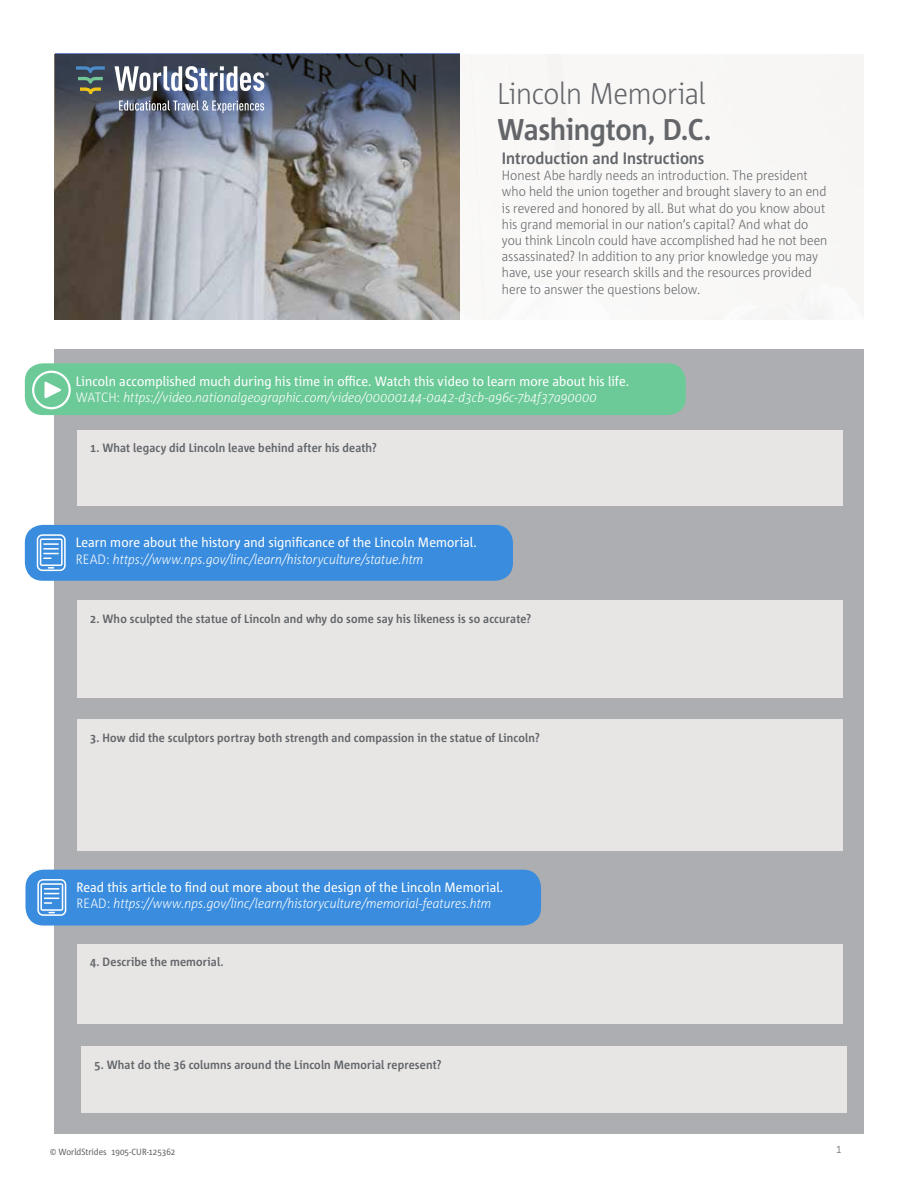
<style>
.page{position:relative;width:918px;height:1188px;background:#fff}
.page>*{position:absolute;margin:0;border:0;box-sizing:border-box;transform-origin:0 0}
.t1{font:300 30px "Corpid C1 s S Cd";letter-spacing:-.01em;color:#636569}
.t2{font:700 30px "Corpid C1 s S Cd";letter-spacing:-.01em;color:#636569}
.t3{font:700 16.5px "Corpid C1 s S Cd";color:#636569}
.t4{font:300 13.5px/16.2px "Corpid C1 s S Cd";color:#636569}
.t5{font:13.5px/16.2px "Corpid C1 s S Cd";letter-spacing:.005em;color:#fff}
.t6{font:italic 300 13.5px/16.2px "Corpid C1 s S Cd";color:#fff}
.t7{font:700 12px "Corpid C1 s S Cd";letter-spacing:.01em;color:#636569}
.t8{font:300 12px "Corpid C1 s S Cd";color:#636569}
.t9{font:9px "Corpid C1 s S Cd";color:#636569}
.s1{font-weight:300}
.s2{font-weight:300;font-style:italic}
.s3{font-weight:400;font-style:normal}
.s4{font-style:normal}
</style>
<div class="page">
<div style="left:54px;top:350px;width:810px;height:784px;background:#adaeb1"></div>
<div style="left:77px;top:430px;width:765px;height:75px;background:#e7e6e5"></div>
<div style="left:25px;top:525px;width:488px;height:56px;background:#3a8dde;border-radius:18px"></div>
<svg style="left:37px;top:534px;width:29px;height:37px"></svg>
<div style="left:25px;top:363px;width:661px;height:52px;background:#6cca98;border-radius:18px"></div>
<svg style="left:32px;top:371px;width:39px;height:38px"></svg>
<div style="left:26px;top:870px;width:515px;height:56px;background:#3a8dde;border-radius:18px"></div>
<svg style="left:37px;top:879px;width:29px;height:37px"></svg>
<div style="left:81px;top:1046px;width:766px;height:67px;background:#e7e6e5"></div>
<img style="left:54px;top:54px;width:406px;height:266px">
<div style="left:77px;top:944px;width:765px;height:80px;background:#e7e6e5"></div>
<div style="left:77px;top:600px;width:765px;height:98px;background:#e7e6e5"></div>
<div style="left:77px;top:719px;width:765px;height:131px;background:#e7e6e5"></div>
<div style="left:460px;top:43px;width:404px;height:292px;background:#f8f7f6"></div>
<svg style="left:55px;top:53px;width:405px;height:117px;background:#636772"></svg>
<svg style="left:76px;top:66px;width:29px;height:28px"></svg>
<svg style="left:119px;top:100px;width:145px;height:13px;background:#7e879b"></svg>
<svg style="left:115px;top:66px;width:154px;height:25px"></svg>
<h1 class="t1" style="left:497px;top:75px;width:210px">Lincoln Memorial</h1>
<h1 class="t2" style="left:497px;top:111px;width:216px">Washington, D.C.</h1>
<p class="t3" style="left:502px;top:148px;width:204px">Introduction and Instructions</p>
<p class="t4" style="left:502px;top:167px;width:327px">Honest Abe hardly needs an introduction. The president who held the union together and brought slavery to an end is revered and honored by all. But what do you know about his grand memorial in our nation’s capital? And what do you think Lincoln could have accomplished had he not been assassinated? In addition to any prior knowledge you may have, use your research skills and the resources provided here to answer the questions below.</p>
<p class="t5" style="left:76px;top:373px;width:555px">Lincoln accomplished much during his time in office. Watch this video to learn more about his life.<br><span class="s1">WATCH:</span> <span class="s2">https://video.nationalgeographic.com/video/00000144-0a42-d3cb-a96c-7b4f37a90000</span></p>
<p class="t7" style="left:90px;top:441px;width:288px">1. What legacy did Lincoln leave behind after his death?</p>
<p class="t5" style="left:76px;top:534px;width:402px">Learn more about the history and significance of the Lincoln Memorial.<br><span class="s1">READ:</span> <span class="s2">https://www.nps.gov/linc/learn/historyculture/statue.htm</span></p>
<p class="t7" style="left:90px;top:611px;width:443px">2. Who sculpted the statue of Lincoln and why do some say his likeness is so accurate?</p>
<p class="t7" style="left:90px;top:730px;width:451px">3. How did the sculptors portray both strength and compassion in the statue of Lincoln?</p>
<p class="t6" style="left:76px;top:879px;width:428px"><span class="s3">Read this article to find out more about the design of the Lincoln Memorial.<br></span><span class="s4">READ:</span> https://www.nps.gov/linc/learn/historyculture/memorial-features.htm</p>
<p class="t7" style="left:90px;top:955px;width:135px">4. Describe the memorial.</p>
<p class="t7" style="left:94px;top:1057px;width:349px">5. What do the 36 columns around the Lincoln Memorial represent?</p>
<p class="t9" style="left:50px;top:1146px;width:127px">© WorldStrides 1905-CUR-125362</p>
<p class="t8" style="left:836px;top:1141px;width:7px">1</p>
</div>
